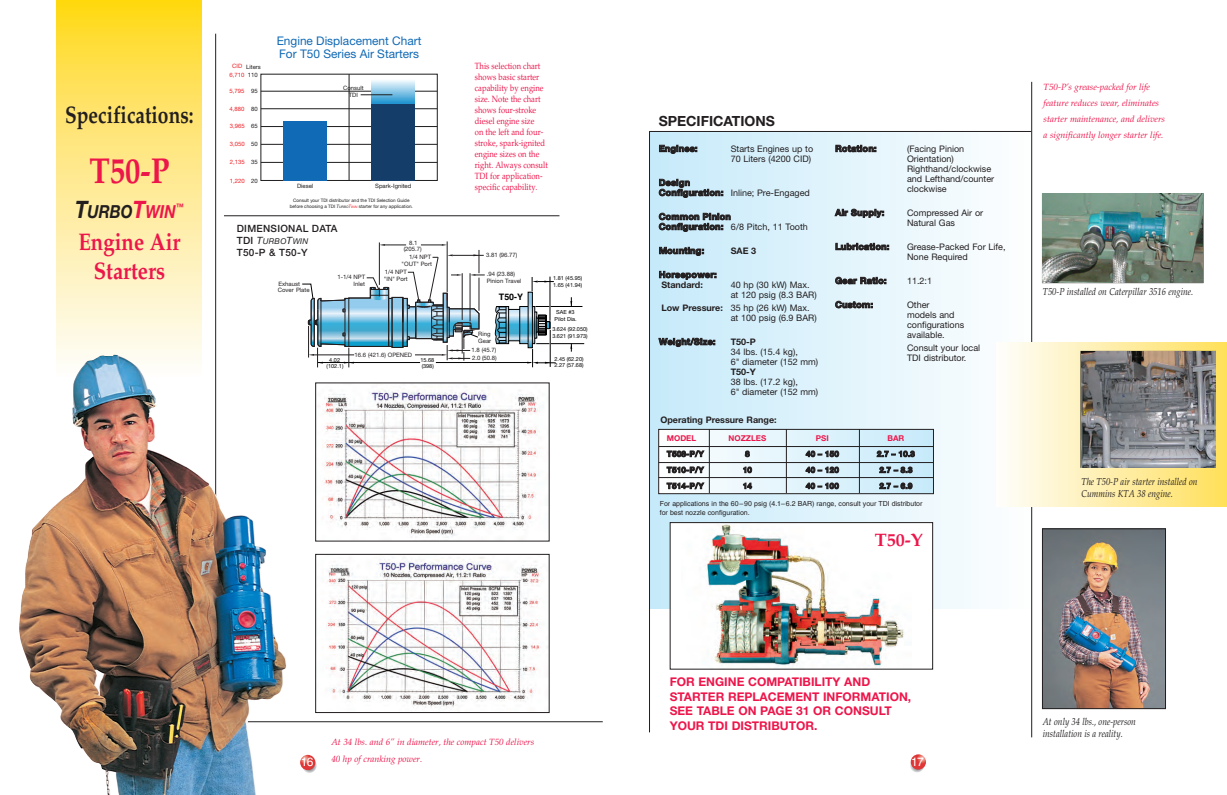
<style>
.page{position:relative;width:1227px;height:795px;background:#fff}
.page>*{position:absolute;margin:0;border:0;box-sizing:border-box;transform-origin:0 0}
.t1{font:700 36px "Palatino LT Std";color:#ed164b;scale:.85 1}
.t2{font:700 24px/29px "Palatino LT Std";color:#ed164b;text-align:center;scale:.85 1}
.t3{font:700 24px "Palatino LT Std";color:#231f20;scale:.8 1}
.t4{font:italic 700 18px "Helvetica Neue";color:#231f20;scale:.85 1}
.t5{font:700 18px "Palatino LT Std";color:#ed164b}
.t6{font:700 14px "Helvetica Neue";color:#231f20}
.t7{font:700 12px/14.4px "Helvetica Neue LT Std";color:#ed164b}
.t8{font:12px "Helvetica";color:#fff}
.t9{font:11.9px/12.2px "Helvetica Neue LT Std";color:#116ab5}
.t10{font:italic 10px/12px "Palatino LT Std";color:#231f20;scale:.85 1}
.t11{font:italic 10px "Palatino";color:#231f20;scale:.85 1}
.t12{font:500 10px "Helvetica Neue LT Std";letter-spacing:.03em;color:#231f20}
.t13{font:9px/10px "Helvetica Neue LT Std";color:#231f20}
.t14{font:9px/11px "Palatino LT Std";color:#ed164b;scale:.85 1}
.t15{font:700 9px/10.1px "Helvetica Neue LT Std";letter-spacing:.02em;color:#231f20}
.t16{font:italic 9px/16px "Palatino";color:#ed164b}
.t17{font:italic 9px/16px "Palatino LT Std";color:#ed164b}
.t18{font:700 9px "Helvetica Neue LT Std";color:#231f20}
.t19{font:italic 700 9px "Helvetica Neue";color:#ed164b;scale:.85 1}
.t20{font:700 8.9px "Helvetica";color:#000}
.t21{font:700 8px "Helvetica Neue LT Std";letter-spacing:.04em;color:#231f20}
.t22{font:700 8px "Helvetica Neue LT Std";color:#ed164b}
.t23{font:italic 8px "Helvetica Neue LT Std";letter-spacing:.03em;color:#231f20}
.t24{font:7px/8.4px "Helvetica";color:#231f20}
.t25{font:6px/7.2px "Helvetica Neue LT Std";color:#231f20}
.t26{font:5.9px/7.1px "Helvetica Neue LT Std";color:#1f1d1d;text-align:center}
.t27{font:5.9px "Helvetica Neue LT Std";color:#ed1f26}
.t28{font:5.6px/6.7px "Helvetica Neue LT Std";color:#000}
.t29{font:4.6px/5.5px "Helvetica Neue LT Std";color:#1f1d1d;text-align:center}
.s1{font-size:24px}
.s2{font-size:24px;color:#ed164b}
.s3{color:#ed164b}
.s4{font-style:italic}
.s5{font-style:italic;font-size:3.3px}
.s6{font-style:italic;color:#ed1f26}
.s7{font-style:italic;font-size:3.3px;color:#ed1f26}
.s8{font-weight:500;font-style:normal;font-size:10px}
.s9{font-size:10px}
.s10{font-weight:400}
.s11{font-weight:700}
</style>
<div class="page">
<img style="left:19px;top:0;width:1207px;height:794px">
<h2 class="t3" style="left:65px;top:105px;width:162px">Specifications:</h2>
<h1 class="t1" style="left:89px;top:157px;width:95px">T50-P</h1>
<h3 class="t4" style="left:75px;top:201px;width:120px"><span class="s1">T</span>URBO<span class="s2">T</span><span class="s3">WIN</span></h3>
<p class="t19" style="left:176px;top:201px;width:10px">™</p>
<h2 class="t2" style="left:78px;top:230px;width:121px">Engine Air<br>Starters</h2>
<p class="t27" style="left:232px;top:64px;width:12px">CID</p>
<p class="t26" style="left:246px;top:63px;width:16px">Liters</p>
<p class="t27" style="left:229px;top:72px;width:16px">6,710</p>
<p class="t26" style="left:248px;top:72px;width:11px">110</p>
<p class="t26" style="left:251px;top:88px;width:8px">95</p>
<p class="t26" style="left:251px;top:105px;width:8px">80</p>
<p class="t26" style="left:251px;top:141px;width:8px">50</p>
<p class="t26" style="left:251px;top:159px;width:8px">35</p>
<p class="t27" style="left:229px;top:89px;width:16px">5,795</p>
<p class="t27" style="left:229px;top:106px;width:16px">4,880</p>
<p class="t27" style="left:230px;top:124px;width:16px">3,965</p>
<p class="t27" style="left:230px;top:142px;width:16px">3,050</p>
<p class="t27" style="left:230px;top:160px;width:16px">2,135</p>
<p class="t27" style="left:230px;top:179px;width:16px">1,220</p>
<p class="t26" style="left:251px;top:123px;width:8px">65</p>
<p class="t26" style="left:251px;top:178px;width:8px">20</p>
<h3 class="t9" style="left:277px;top:36px;width:146px">Engine Displacement Chart<br>For T50 Series Air Starters</h3>
<p class="t26" style="left:343px;top:85px;width:22px">Consult<br>TDI</p>
<p class="t26" style="left:297px;top:183px;width:18px">Diesel</p>
<p class="t26" style="left:375px;top:183px;width:38px">Spark-Ignited</p>
<p class="t29" style="left:290px;top:198px;width:125px">Consult your TDI distributor and the TDI Selection Guide before choosing a TDI <span class="s4">T</span><span class="s5">URBO</span><span class="s6">T</span><span class="s7">WIN</span> starter for any application.</p>
<p class="t12" style="left:237px;top:224px;width:102px">DIMENSIONAL DATA</p>
<p class="t23" style="left:237px;top:238px;width:73px"><span class="s8">TDI</span> <span class="s9">T</span>URBO<span class="s9">T</span>WIN</p>
<p class="t12" style="left:237px;top:248px;width:72px">T50-P &amp; T50-Y</p>
<p class="t25" style="left:278px;top:280px;width:23px">Exhaust</p>
<p class="t25" style="left:278px;top:287px;width:33px">Cover Plate</p>
<p class="t25" style="left:337px;top:274px;width:29px">1-1/4 NPT</p>
<p class="t25" style="left:353px;top:281px;width:13px">Inlet</p>
<p class="t25" style="left:409px;top:239px;width:10px">8.1</p>
<p class="t25" style="left:404px;top:246px;width:20px">(205.7)</p>
<p class="t25" style="left:409px;top:254px;width:24px">1/4 NPT</p>
<p class="t25" style="left:401px;top:261px;width:32px">"OUT" Port</p>
<p class="t25" style="left:385px;top:269px;width:24px">1/4 NPT</p>
<p class="t25" style="left:384px;top:276px;width:25px">"IN" Port</p>
<p class="t25" style="left:354px;top:351px;width:59px">16.6 (421.6) OPENED</p>
<p class="t28" style="left:326px;top:357px;width:18px;line-height:6.1px;text-align:center">4.02 (102.1)</p>
<p class="t28" style="left:420px;top:357px;width:15px;line-height:6.1px">15.68 (398)</p>
<p class="t14" style="left:475px;top:62px;width:87px">This selection chart shows basic starter capability by engine size. Note the chart shows four-stroke diesel engine size<br>on the left and four&shy;stroke, spark-ignited engine sizes on the right. Always consult<br>TDI for application&shy;specific capability.</p>
<p class="t25" style="left:486px;top:252px;width:33px">3.81 (96.77)</p>
<p class="t25" style="left:487px;top:271px;width:30px">.94 (23.88)</p>
<p class="t25" style="left:487px;top:278px;width:36px">Pinion Travel</p>
<p class="t20" style="left:499px;top:289px;width:26px">T50-Y</p>
<p class="t25" style="left:478px;top:330px;width:14px">Ring<br>Gear</p>
<p class="t25" style="left:471px;top:347px;width:26px">1.8 (45.7)</p>
<p class="t25" style="left:472px;top:355px;width:26px">2.0 (50.8)</p>
<p class="t28" style="left:553px;top:275px;width:31px">1.81 (45.95)<br>1.65 (41.94)</p>
<p class="t28" style="left:554px;top:309px;width:24px;text-align:center">SAE #3<br>Pilot Dia.</p>
<p class="t28" style="left:552px;top:326px;width:37px">3.624 (92.050)</p>
<p class="t28" style="left:554px;top:356px;width:31px">2.45 (62.20)<br>2.27 (57.68)</p>
<p class="t28" style="left:552px;top:333px;width:37px">3.621 (91.973)</p>
<h3 class="t6" style="left:658px;top:112px;width:118px">SPECIFICATIONS</h3>
<p class="t15" style="left:659px;top:144px;width:40px">Engines:</p>
<p class="t13" style="left:730px;top:144px;width:84px">Starts Engines up to<br>70 Liters (4200 CID)</p>
<p class="t15" style="left:659px;top:178px;width:153px">Design<br>Configuration: <span class="s10">Inline; Pre-Engaged</span></p>
<p class="t15" style="left:659px;top:212px;width:150px">Common Pinion<br>Configuration: <span class="s10">6/8 Pitch, 11 Tooth</span></p>
<p class="t15" style="left:659px;top:246px;width:47px">Mounting:</p>
<p class="t15" style="left:730px;top:246px;width:27px">SAE 3</p>
<p class="t15" style="left:659px;top:270px;width:59px">Horsepower:<br>Standard:</p>
<p class="t15" style="left:835px;top:144px;width:43px">Rotation:</p>
<p class="t13" style="left:907px;top:144px;width:89px">(Facing Pinion<br>Orientation)<br>Righthand/clockwise and Lefthand/counter clockwise</p>
<p class="t15" style="left:835px;top:208px;width:51px">Air Supply:</p>
<p class="t13" style="left:907px;top:208px;width:77px">Compressed Air or<br>Natural Gas</p>
<p class="t15" style="left:835px;top:242px;width:56px">Lubrication:</p>
<p class="t13" style="left:907px;top:242px;width:100px">Grease-Packed For Life,<br>None Required</p>
<p class="t15" style="left:835px;top:276px;width:53px">Gear Ratio:</p>
<p class="t13" style="left:907px;top:276px;width:27px">11.2:1</p>
<p class="t15" style="left:835px;top:300px;width:39px">Custom:</p>
<p class="t13" style="left:907px;top:300px;width:59px">Other<br>models and configurations available.</p>
<p class="t13" style="left:907px;top:343px;width:75px">Consult your local<br>TDI distributor.</p>
<p class="t13" style="left:730px;top:280px;width:88px">40 hp (30 kW) Max. at 120 psig (8.3 BAR)</p>
<p class="t13" style="left:730px;top:303px;width:88px;text-indent:-69px"><span class="s11">Low Pressure:</span> 35 hp (26 kW) Max. at 100 psig (6.9 BAR)</p>
<p class="t15" style="left:659px;top:337px;width:58px">Weight/Size:</p>
<p class="t15" style="left:730px;top:337px;width:27px">T50-P</p>
<p class="t13" style="left:730px;top:347px;width:89px">34 lbs. (15.4 kg),<br>6" diameter (152 mm)</p>
<p class="t15" style="left:730px;top:367px;width:27px">T50-Y</p>
<p class="t13" style="left:730px;top:377px;width:89px">38 lbs. (17.2 kg),<br>6" diameter (152 mm)</p>
<p class="t22" style="left:667px;top:435px;width:31px">MODEL</p>
<p class="t22" style="left:728px;top:435px;width:39px">NOZZLES</p>
<p class="t22" style="left:816px;top:435px;width:14px">PSI</p>
<p class="t22" style="left:887px;top:435px;width:18px">BAR</p>
<p class="t21" style="left:667px;top:451px;width:38px">T508-P/Y</p>
<p class="t21" style="left:745px;top:451px;width:6px">8</p>
<p class="t21" style="left:806px;top:451px;width:34px">40 – 150</p>
<p class="t21" style="left:877px;top:451px;width:39px">2.7 – 10.3</p>
<p class="t21" style="left:667px;top:467px;width:38px">T510-P/Y</p>
<p class="t21" style="left:743px;top:467px;width:10px">10</p>
<p class="t21" style="left:806px;top:467px;width:34px">40 – 120</p>
<p class="t21" style="left:879px;top:467px;width:34px">2.7 – 8.3</p>
<p class="t21" style="left:667px;top:483px;width:38px">T514-P/Y</p>
<p class="t21" style="left:743px;top:483px;width:10px">14</p>
<p class="t21" style="left:806px;top:483px;width:34px">40 – 100</p>
<p class="t21" style="left:879px;top:483px;width:34px">2.7 – 6.9</p>
<p class="t24" style="left:659px;top:500px;width:264px">For applications in the 60–90 psig (4.1–6.2 BAR) range, consult your TDI distributor for best nozzle configuration.</p>
<h3 class="t5" style="left:874px;top:533px;width:50px">T50-Y</h3>
<p class="t18" style="left:660px;top:417px;width:118px">Operating Pressure Range:</p>
<p class="t16" style="left:1043px;top:80px;width:123px">T50-P’s grease-packed for life feature reduces wear, eliminates starter maintenance, and delivers a significantly longer starter life.</p>
<p class="t11" style="left:1042px;top:288px;width:178px">T50-P installed on Caterpillar 3516 engine.</p>
<p class="t10" style="left:1081px;top:476px;width:138px">The T50-P air starter installed on<br>Cummins KTA 38 engine.</p>
<h3 class="t7" style="left:669px;top:675px;width:243px">FOR ENGINE COMPATIBILITY AND<br>STARTER REPLACEMENT INFORMATION,<br>SEE TABLE ON PAGE 31 OR CONSULT<br>YOUR TDI DISTRIBUTOR.</h3>
<p class="t17" style="left:331px;top:735px;width:204px">At 34 lbs. and 6” in diameter, the compact T50 delivers<br>40 hp of cranking power.</p>
<h3 class="t8" style="left:301px;top:757px;width:14px">16</h3>
<h3 class="t8" style="left:911px;top:757px;width:14px">17</h3>
<p class="t10" style="left:1042px;top:716px;width:111px">At only 34 lbs., one-person installation is a reality.</p>
</div>
